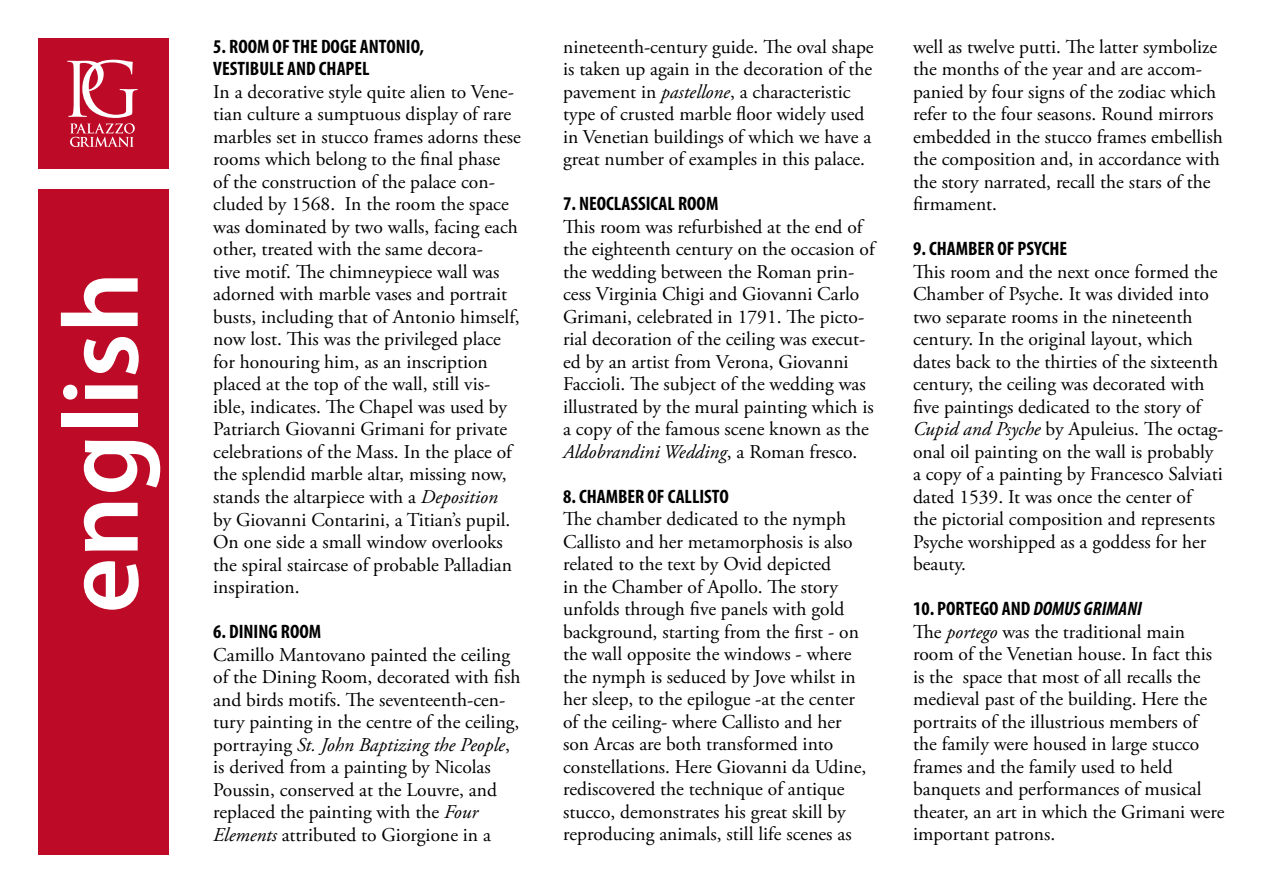
<style>
.page{position:relative;width:1263px;height:893px;background:#fff}
.page>*{position:absolute;margin:0;border:0;box-sizing:border-box;transform-origin:0 0}
.t1{font:600 108.15px "Myriad Pro";color:#fff}
.t2{font:19.5px/22.5px "Adobe Garamond Pro";color:#000}
.t3{font:700 condensed 19.5px/22.5px "Myriad Pro";color:#000}
.s1{font-style:italic}
</style>
<div class="page">
<div style="left:38px;top:38px;width:130px;height:130px;background:#bd0a26"></div>
<div style="left:38px;top:189px;width:130px;height:666px;background:#bd0a26"></div>
<svg style="left:67px;top:60px;width:71px;height:87px"></svg>
<h1 class="t1" style="left:33px;top:613px;width:344px;rotate:-90deg">english</h1>
<p class="t3" style="left:213px;top:35px;width:212px">5. ROOM OF THE DOGE ANTONIO,<br>VESTIBULE AND CHAPEL</p>
<p class="t2" style="left:213px;top:81px;width:309px">In a decorative style quite alien to Vene&shy;tian culture a sumptuous display of rare marbles set in stucco frames adorns these rooms which belong to the final phase<br>of the construction of the palace con&shy;cluded by 1568. In the room the space was dominated by two walls, facing each other, treated with the same decora-<br>tive motif. The chimneypiece wall was adorned with marble vases and portrait busts, including that of Antonio himself, now lost. This was the privileged place for honouring him, as an inscription placed at the top of the wall, still vis&shy;ible, indicates. The Chapel was used by Patriarch Giovanni Grimani for private celebrations of the Mass. In the place of the splendid marble altar, missing now, stands the altarpiece with a <span class="s1">Deposition </span>by Giovanni Contarini, a Titian’s pupil.<br>On one side a small window overlooks the spiral staircase of probable Palladian inspiration.</p>
<p class="t3" style="left:213px;top:620px;width:109px">6. DINING ROOM</p>
<p class="t2" style="left:213px;top:644px;width:309px">Camillo Mantovano painted the ceiling of the Dining Room, decorated with fish and birds motifs. The seventeenth-cen&shy;tury painting in the centre of the ceiling, portraying <span class="s1">St. John Baptizing the People</span>, is derived from a painting by Nicolas Poussin, conserved at the Louvre, and replaced the painting with the <span class="s1">Four Elements</span> attributed to Giorgione in a</p>
<p class="t2" style="left:563px;top:36px;width:312px">nineteenth-century guide. The oval shape is taken up again in the decoration of the pavement in <span class="s1">pastellone</span>, a characteristic type of crusted marble floor widely used in Venetian buildings of which we have a great number of examples in this palace.</p>
<p class="t3" style="left:563px;top:192px;width:157px">7. NEOCLASSICAL ROOM</p>
<p class="t2" style="left:563px;top:216px;width:313px">This room was refurbished at the end of the eighteenth century on the occasion of the wedding between the Roman prin&shy;cess Virginia Chigi and Giovanni Carlo Grimani, celebrated in 1791. The picto&shy;rial decoration of the ceiling was execut&shy;ed by an artist from Verona, Giovanni Faccioli. The subject of the wedding was illustrated by the mural painting which is a copy of the famous scene known as the <span class="s1">Aldobrandini Wedding</span>, a Roman fresco.</p>
<p class="t3" style="left:563px;top:484px;width:167px">8. CHAMBER OF CALLISTO</p>
<p class="t2" style="left:563px;top:508px;width:305px">The chamber dedicated to the nymph Callisto and her metamorphosis is also related to the text by Ovid depicted<br>in the Chamber of Apollo. The story unfolds through five panels with gold background, starting from the first - on the wall opposite the windows - where the nymph is seduced by Jove whilst in her sleep, to the epilogue -at the center of the ceiling- where Callisto and her son Arcas are both transformed into constellations. Here Giovanni da Udine, rediscovered the technique of antique stucco, demonstrates his great skill by reproducing animals, still life scenes as</p>
<p class="t2" style="left:913px;top:36px;width:311px">well as twelve putti. The latter symbolize the months of the year and are accom&shy;panied by four signs of the zodiac which refer to the four seasons. Round mirrors embedded in the stucco frames embellish the composition and, in accordance with the story narrated, recall the stars of the firmament.</p>
<p class="t3" style="left:913px;top:237px;width:156px">9. CHAMBER OF PSYCHE</p>
<p class="t2" style="left:913px;top:261px;width:312px">This room and the next once formed the Chamber of Psyche. It was divided into two separate rooms in the nineteenth century. In the original layout, which dates back to the thirties of the sixteenth century, the ceiling was decorated with five paintings dedicated to the story of <span class="s1">Cupid and Psyche</span> by Apuleius. The octag&shy;onal oil painting on the wall is probably a copy of a painting by Francesco Salviati dated 1539. It was once the center of<br>the pictorial composition and represents Psyche worshipped as a goddess for her beauty.</p>
<p class="t3" style="left:913px;top:597px;width:230px">10. PORTEGO AND <span class="s1">DOMUS GRIMANI</span></p>
<p class="t2" style="left:913px;top:621px;width:313px">The <span class="s1">portego</span> was the traditional main room of the Venetian house. In fact this is the space that most of all recalls the medieval past of the building. Here the portraits of the illustrious members of the family were housed in large stucco frames and the family used to held banquets and performances of musical theater, an art in which the Grimani were important patrons.</p>
</div>
